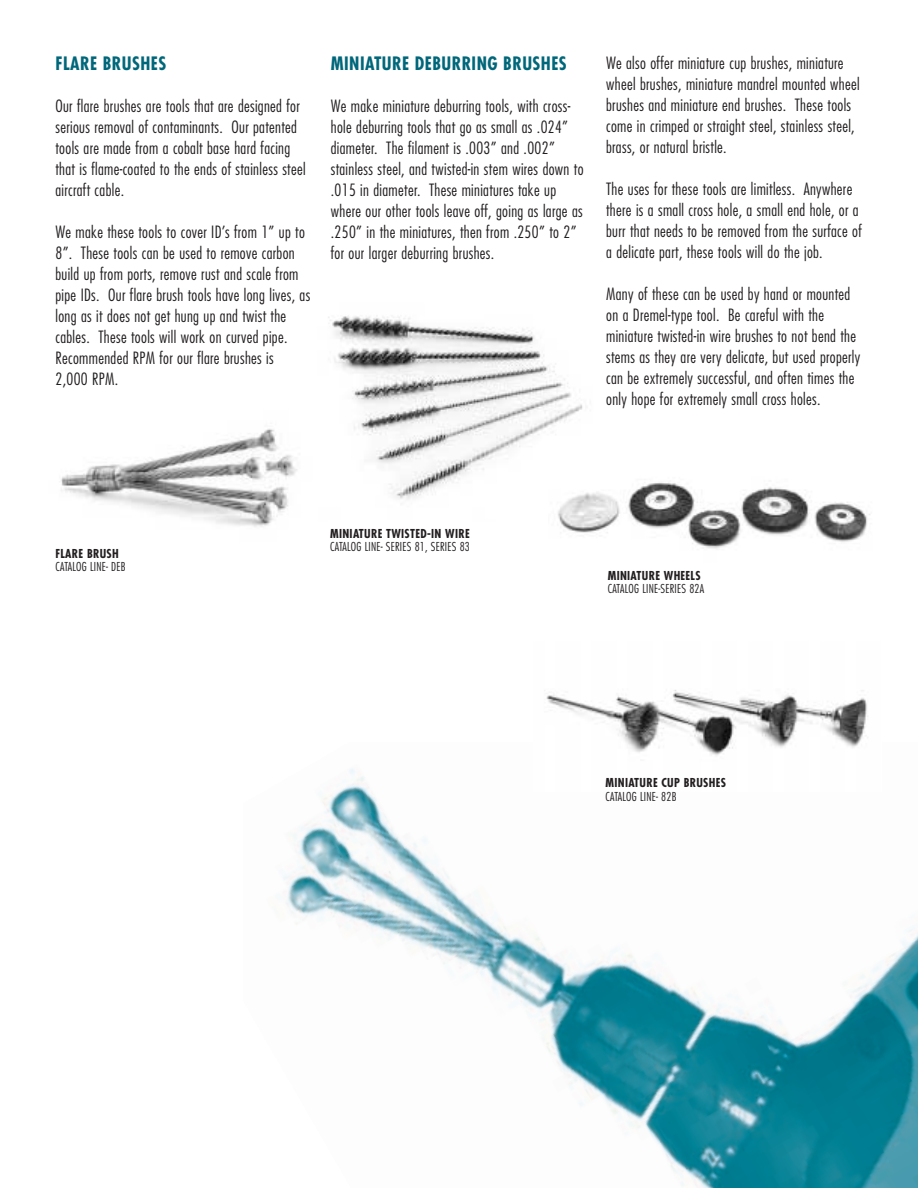
<style>
.page{position:relative;width:918px;height:1188px;background:#fff}
.page>*{position:absolute;margin:0;border:0;box-sizing:border-box;transform-origin:0 0}
.t1{font:700 condensed 18px "Futura";letter-spacing:.025em;color:#00677a}
.t2{font:300 condensed 16.5px/21px "Futura";letter-spacing:.02em;color:#231f20}
.t3{font:300 condensed 12px "Futura";letter-spacing:.02em;color:#231f20}
.t4{font:700 condensed 12px "Futura";letter-spacing:.025em;color:#231f20}
</style>
<div class="page">
<img style="left:283px;top:769px;width:635px;height:418px">
<img style="left:328px;top:315px;width:255px;height:185px">
<div style="left:543px;top:436px;width:339px;height:137px;background:#fff"></div>
<img style="left:558px;top:482px;width:312px;height:67px">
<img style="left:534px;top:690px;width:348px;height:102px">
<img style="left:61px;top:429px;width:236px;height:98px">
<p class="t1" style="left:56px;top:55px;width:112px">FLARE BRUSHES</p>
<p class="t2" style="left:56px;top:97px;width:252px">Our flare brushes are tools that are designed for serious removal of contaminants. Our patented tools are made from a cobalt base hard facing that is flame-coated to the ends of stainless steel aircraft cable.</p>
<p class="t2" style="left:56px;top:223px;width:256px">We make these tools to cover ID’s from 1” up to 8”. These tools can be used to remove carbon build up from ports, remove rust and scale from pipe IDs. Our flare brush tools have long lives, as long as it does not get hung up and twist the cables. These tools will work on curved pipe.<br>Recommended RPM for our flare brushes is<br>2,000 RPM.</p>
<p class="t1" style="left:331px;top:55px;width:237px">MINIATURE DEBURRING BRUSHES</p>
<p class="t2" style="left:331px;top:97px;width:254px">We make miniature deburring tools, with cross&shy;hole deburring tools that go as small as .024” diameter. The filament is .003” and .002” stainless steel, and twisted-in stem wires down to .015 in diameter. These miniatures take up where our other tools leave off, going as large as .250” in the miniatures, then from .250” to 2” for our larger deburring brushes.</p>
<p class="t2" style="left:606px;top:53px;width:255px">We also offer miniature cup brushes, miniature wheel brushes, miniature mandrel mounted wheel brushes and miniature end brushes. These tools come in crimped or straight steel, stainless steel, brass, or natural bristle.</p>
<p class="t2" style="left:606px;top:179px;width:257px">The uses for these tools are limitless. Anywhere there is a small cross hole, a small end hole, or a burr that needs to be removed from the surface of a delicate part, these tools will do the job.</p>
<p class="t2" style="left:606px;top:284px;width:256px">Many of these can be used by hand or mounted on a Dremel-type tool. Be careful with the miniature twisted-in wire brushes to not bend the stems as they are very delicate, but used properly can be extremely successful, and often times the only hope for extremely small cross holes.</p>
<p class="t4" style="left:55px;top:548px;width:65px">FLARE BRUSH</p>
<p class="t3" style="left:55px;top:562px;width:72px">CATALOG LINE- DEB</p>
<p class="t4" style="left:330px;top:528px;width:141px">MINIATURE TWISTED-IN WIRE</p>
<p class="t3" style="left:330px;top:542px;width:141px">CATALOG LINE- SERIES 81, SERIES 83</p>
<p class="t4" style="left:608px;top:570px;width:94px">MINIATURE WHEELS</p>
<p class="t3" style="left:608px;top:583px;width:98px">CATALOG LINE-SERIES 82A</p>
<p class="t4" style="left:606px;top:778px;width:122px">MINIATURE CUP BRUSHES</p>
<p class="t3" style="left:606px;top:791px;width:73px">CATALOG LINE- 82B</p>
</div>
